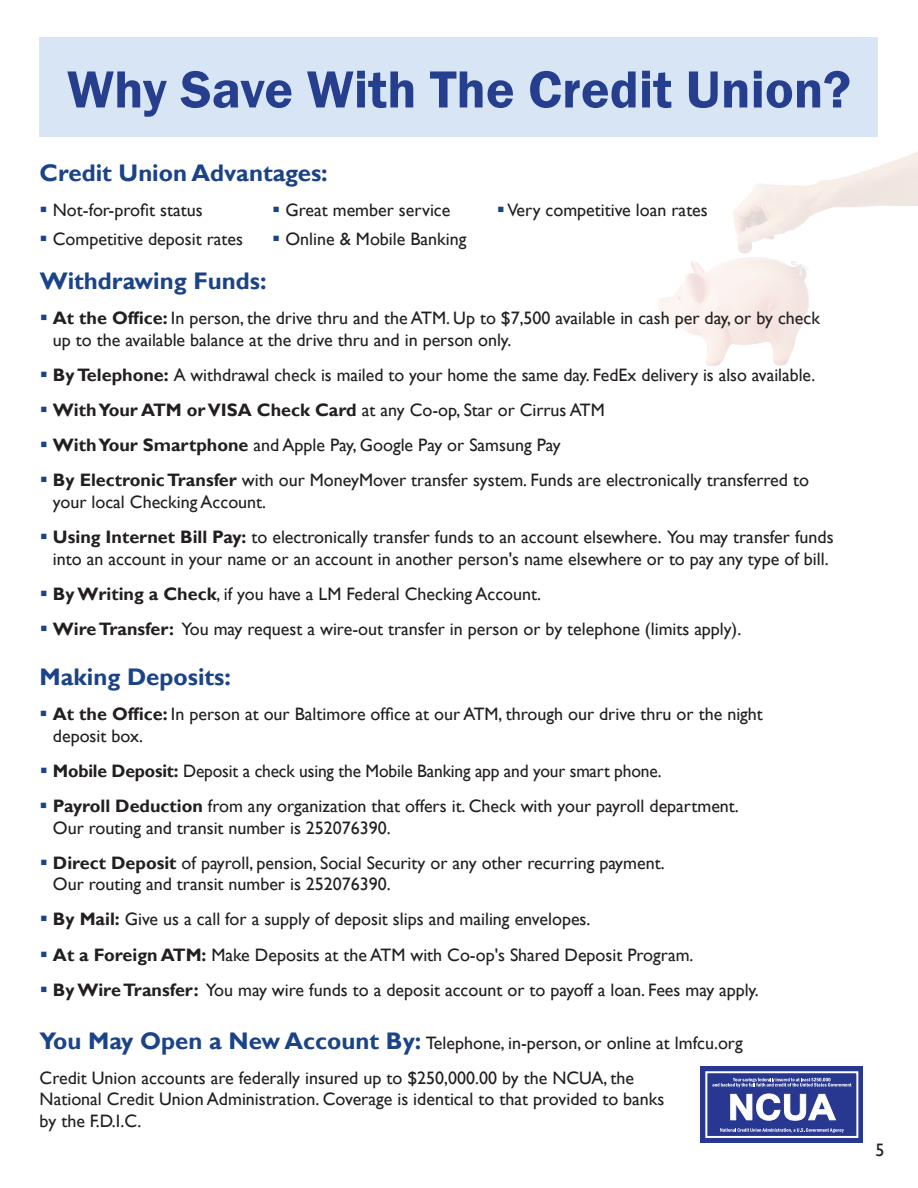
<style>
.page{position:relative;width:918px;height:1188px;background:#fff}
.page>*{position:absolute;margin:0;border:0;box-sizing:border-box;transform-origin:0 0}
.t1{font:600 54px "Franklin Gothic";color:#253f8e}
.t2{font:700 24px "Gill Sans";color:#1b4387}
.t3{font:18px/21.6px "Gill Sans";color:#231f20}
.t4{font:700 18px "Gill Sans";color:#231f20}
.s1{color:#1b4387}
.s2{font-weight:700}
.s3{font-weight:400}
.s4{font-weight:700;font-size:24px;color:#1b4387}
</style>
<div class="page">
<img style="left:659px;top:152px;width:259px;height:213px">
<div style="left:40px;top:37px;width:838px;height:100px;background:#d8e5f4"></div>
<div style="left:701px;top:1066px;width:162px;height:77px;background:#283890"></div>
<div style="left:705px;top:1071px;width:153px;height:67px;border:2px solid #fff"></div>
<svg style="left:730px;top:1093px;width:106px;height:28px"></svg>
<svg style="left:712px;top:1078px;width:139px;height:9px"></svg>
<svg style="left:720px;top:1128px;width:124px;height:5px"></svg>
<h1 class="t1" style="left:67px;top:56px;width:786px">Why Save With The Credit Union?</h1>
<h2 class="t2" style="left:40px;top:159px;width:290px">Credit Union Advantages:</h2>
<p class="t3" style="left:40px;top:200px;width:164px"><span class="s1">▪</span> Not-for-profit status</p>
<p class="t3" style="left:40px;top:228px;width:205px"><span class="s1">▪</span> Competitive deposit rates</p>
<p class="t3" style="left:272px;top:200px;width:180px"><span class="s1">▪</span> Great member service</p>
<p class="t3" style="left:272px;top:228px;width:196px"><span class="s1">▪</span> Online &amp; Mobile Banking</p>
<p class="t3" style="left:497px;top:200px;width:213px"><span class="s1">▪</span>Very competitive loan rates</p>
<h2 class="t2" style="left:40px;top:267px;width:229px">Withdrawing Funds:</h2>
<p class="t3" style="left:53px;top:308px;width:769px;text-indent:-13px"><span class="s1">▪</span> <span class="s2">At the Office:</span> In person, the drive thru and the ATM. Up to $7,500 available in cash per day, or by check up to the available balance at the drive thru and in person only.</p>
<p class="t3" style="left:40px;top:365px;width:777px"><span class="s1">▪</span> <span class="s2">By Telephone:</span> A withdrawal check is mailed to your home the same day. FedEx delivery is also available.</p>
<p class="t4" style="left:40px;top:399px;width:567px"><span class="s1">▪</span> With Your ATM or VISA Check Card <span class="s3">at any Co-op, Star or Cirrus ATM</span></p>
<p class="t3" style="left:40px;top:435px;width:523px"><span class="s1">▪</span> <span class="s2">With Your Smartphone</span> and Apple Pay, Google Pay or Samsung Pay</p>
<p class="t3" style="left:53px;top:470px;width:757px;text-indent:-13px"><span class="s1">▪</span> <span class="s2">By Electronic Transfer</span> with our MoneyMover transfer system. Funds are electronically transferred to your local Checking Account.</p>
<p class="t3" style="left:40px;top:527px;width:795px;text-align:center"><span class="s1">▪</span> <span class="s2">Using Internet Bill Pay:</span> to electronically transfer funds to an account elsewhere. You may transfer funds into an account in your name or an account in another person's name elsewhere or to pay any type of bill.</p>
<p class="t3" style="left:40px;top:583px;width:503px"><span class="s1">▪</span> <span class="s2">By Writing a Check</span>, if you have a LM Federal Checking Account.</p>
<p class="t3" style="left:40px;top:618px;width:703px"><span class="s1">▪</span> <span class="s2">Wire Transfer:</span> You may request a wire-out transfer in person or by telephone (limits apply).</p>
<h2 class="t2" style="left:40px;top:663px;width:193px">Making Deposits:</h2>
<p class="t3" style="left:53px;top:704px;width:712px;text-indent:-13px"><span class="s1">▪</span> <span class="s2">At the Office:</span> In person at our Baltimore office at our ATM, through our drive thru or the night deposit box.</p>
<p class="t3" style="left:40px;top:760px;width:624px"><span class="s1">▪</span> <span class="s2">Mobile Deposit:</span> Deposit a check using the Mobile Banking app and your smart phone.</p>
<p class="t3" style="left:53px;top:795px;width:687px;text-indent:-13px"><span class="s1">▪</span> <span class="s2">Payroll Deduction</span> from any organization that offers it. Check with your payroll department.<br>Our routing and transit number is 252076390.</p>
<p class="t3" style="left:53px;top:852px;width:613px;text-indent:-13px"><span class="s1">▪</span> <span class="s2">Direct Deposit</span> of payroll, pension, Social Security or any other recurring payment.<br>Our routing and transit number is 252076390.</p>
<p class="t3" style="left:40px;top:909px;width:552px"><span class="s1">▪</span> <span class="s2">By Mail:</span> Give us a call for a supply of deposit slips and mailing envelopes.</p>
<p class="t3" style="left:40px;top:944px;width:655px"><span class="s1">▪</span> <span class="s2">At a Foreign ATM:</span> Make Deposits at the ATM with Co-op's Shared Deposit Program.</p>
<p class="t3" style="left:40px;top:979px;width:721px"><span class="s1">▪</span> <span class="s2">By Wire Transfer:</span> You may wire funds to a deposit account or to payoff a loan. Fees may apply.</p>
<p class="t3" style="left:40px;top:1025px;width:705px;line-height:35.1px"><span class="s4">You May Open a New Account By:</span> Telephone, in-person, or online at lmfcu.org<br>Credit Union accounts are federally insured up to $250,000.00 by the NCUA, the</p>
<p class="t3" style="left:40px;top:1089px;width:626px">National Credit Union Administration. Coverage is identical to that provided to banks by the F.D.I.C.</p>
<p class="t3" style="left:876px;top:1140px;width:10px">5</p>
</div>
